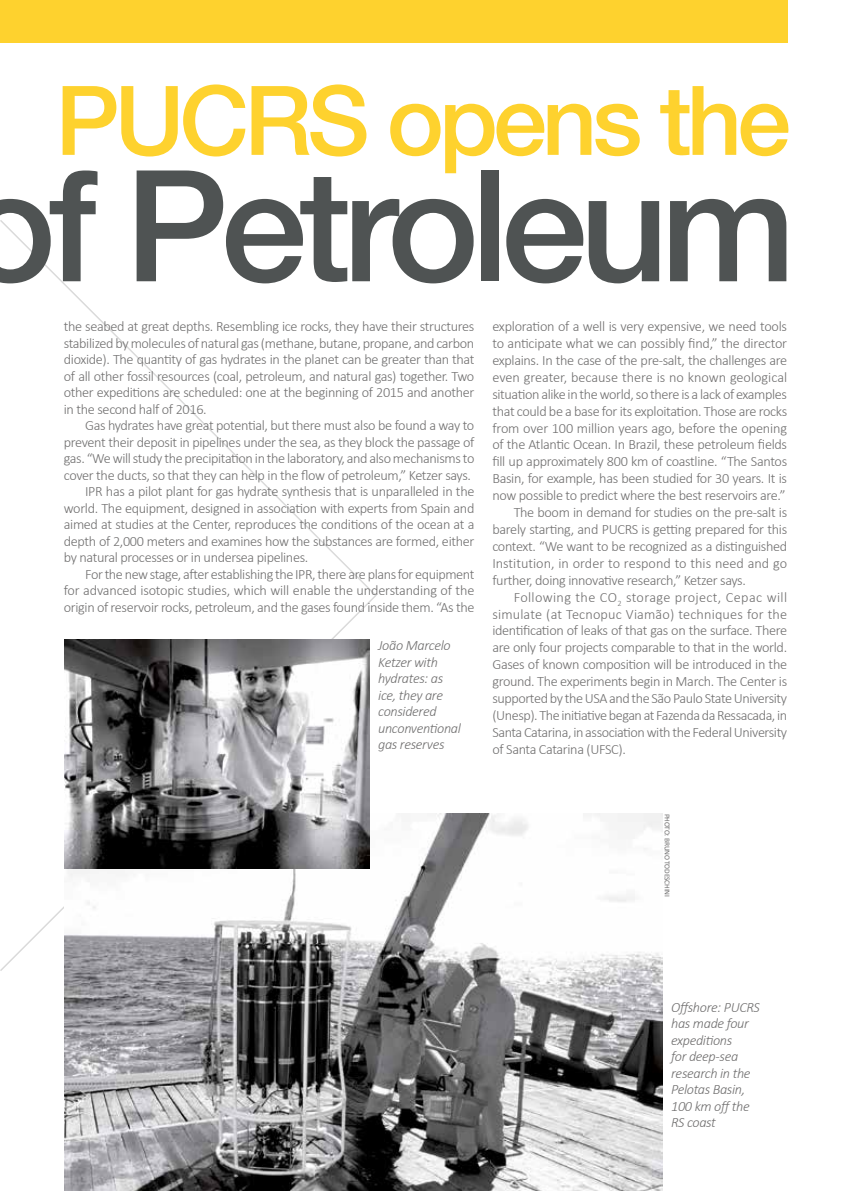
<style>
.page{position:relative;width:851px;height:1191px;background:#fff}
.page>*{position:absolute;margin:0;border:0;box-sizing:border-box;transform-origin:0 0}
.t1{font:500 155.1px "Helvetica Neue";letter-spacing:-.05em;color:#4f5353}
.t2{font:500 96.3px "Helvetica Neue";letter-spacing:-.05em;color:#fed22e}
.t3{font:300 14.25px/16.5px "Calibri";letter-spacing:-.025em;color:#706f6f;text-align:justify}
.t4{font:italic 300 14.25px/16.5px "Calibri";letter-spacing:-.025em;color:#706f6f}
.t5{font:300 14.25px "Calibri";color:#706f6f}
.t6{font:300 14.25px "Calibri";letter-spacing:.01em;color:#706f6f}
.t7{font:300 14.25px "Calibri";letter-spacing:.025em;color:#706f6f}
.t8{font:7.5px "Calibri";letter-spacing:-.025em;color:#706f6f}
</style>
<div class="page">
<svg style="left:0;top:220px;width:377px;height:751px"></svg>
<div style="left:0;top:0;width:787px;height:43px;background:#fed22e"></div>
<img style="left:64px;top:813px;width:598px;height:378px">
<img style="left:64px;top:639px;width:305px;height:229px">
<h2 class="t2" style="left:55px;top:63px;width:736px">PUCRS opens the</h2>
<h1 class="t1" style="left:-36px;top:134px;width:833px">of Petroleum</h1>
<p class="t3" style="left:492px;top:318px;width:296px">exploration of a well is very expensive, we need tools</p>
<p class="t3" style="left:492px;top:335px;width:296px">to anticipate what we can possibly find,” the director</p>
<p class="t3" style="left:492px;top:352px;width:296px">explains. In the case of the pre-salt, the challenges are</p>
<p class="t5" style="left:492px;top:368px;width:296px">even greater, because there is no known geological</p>
<p class="t3" style="left:492px;top:385px;width:296px">situation alike in the world, so there is a lack of examples</p>
<p class="t3" style="left:492px;top:402px;width:296px">that could be a base for its exploitation. Those are rocks</p>
<p class="t3" style="left:492px;top:419px;width:296px">from over 100 million years ago, before the opening</p>
<p class="t3" style="left:492px;top:436px;width:296px">of the Atlantic Ocean. In Brazil, these petroleum fields</p>
<p class="t3" style="left:492px;top:453px;width:296px">fill up approximately 800 km of coastline. “The Santos</p>
<p class="t3" style="left:492px;top:470px;width:296px">Basin, for example, has been studied for 30 years. It is</p>
<p class="t3" style="left:492px;top:487px;width:294px">now possible to predict where the best reservoirs are.”</p>
<p class="t3" style="left:513px;top:504px;width:275px">The boom in demand for studies on the pre-salt is</p>
<p class="t3" style="left:492px;top:521px;width:296px">barely starting, and PUCRS is getting prepared for this</p>
<p class="t3" style="left:492px;top:538px;width:296px">context. “We want to be recognized as a distinguished</p>
<p class="t5" style="left:492px;top:554px;width:296px">Institution, in order to respond to this need and go</p>
<p class="t3" style="left:492px;top:571px;width:255px">further, doing innovative research,” Ketzer says.</p>
<p class="t7" style="left:513px;top:588px;width:275px">Following the CO<sub>2</sub> storage project, Cepac will</p>
<p class="t6" style="left:492px;top:605px;width:296px">simulate (at Tecnopuc Viamão) techniques for the</p>
<p class="t3" style="left:492px;top:622px;width:296px">identification of leaks of that gas on the surface. There</p>
<p class="t3" style="left:492px;top:639px;width:296px">are only four projects comparable to that in the world.</p>
<p class="t3" style="left:492px;top:656px;width:296px">Gases of known composition will be introduced in the</p>
<p class="t3" style="left:492px;top:673px;width:296px">ground. The experiments begin in March. The Center is</p>
<p class="t3" style="left:492px;top:690px;width:296px">supported by the USA and the São Paulo State University</p>
<p class="t3" style="left:492px;top:707px;width:296px">(Unesp). The initiative began at Fazenda da Ressacada, in</p>
<p class="t3" style="left:492px;top:724px;width:296px">Santa Catarina, in association with the Federal University</p>
<p class="t3" style="left:492px;top:740px;width:135px">of Santa Catarina (UFSC).</p>
<p class="t3" style="left:64px;top:318px;width:412px">the seabed at great depths. Resembling ice rocks, they have their structures stabilized by molecules of natural gas (methane, butane, propane, and carbon dioxide). The quantity of gas hydrates in the planet can be greater than that of all other fossil resources (coal, petroleum, and natural gas) together. Two other expeditions are scheduled: one at the beginning of 2015 and another in the second half of 2016.</p>
<p class="t3" style="left:85px;top:417px;width:391px">Gas hydrates have great potential, but there must also be found a way to</p>
<p class="t3" style="left:64px;top:433px;width:412px">prevent their deposit in pipelines under the sea, as they block the passage of</p>
<p class="t3" style="left:64px;top:450px;width:412px">gas. “We will study the precipitation in the laboratory, and also mechanisms to</p>
<p class="t3" style="left:64px;top:466px;width:408px">cover the ducts, so that they can help in the flow of petroleum,” Ketzer says.</p>
<p class="t3" style="left:85px;top:483px;width:391px">IPR has a pilot plant for gas hydrate synthesis that is unparalleled in the</p>
<p class="t3" style="left:64px;top:499px;width:412px">world. The equipment, designed in association with experts from Spain and</p>
<p class="t3" style="left:64px;top:516px;width:412px">aimed at studies at the Center, reproduces the conditions of the ocean at a</p>
<p class="t3" style="left:64px;top:532px;width:412px">depth of 2,000 meters and examines how the substances are formed, either</p>
<p class="t3" style="left:64px;top:549px;width:246px">by natural processes or in undersea pipelines.</p>
<p class="t3" style="left:85px;top:565px;width:391px">For the new stage, after establishing the IPR, there are plans for equipment</p>
<p class="t3" style="left:64px;top:582px;width:412px">for advanced isotopic studies, which will enable the understanding of the</p>
<p class="t3" style="left:64px;top:598px;width:412px">origin of reservoir rocks, petroleum, and the gases found inside them. “As the</p>
<p class="t4" style="left:378px;top:637px;width:84px">João Marcelo<br>Ketzer with hydrates: as ice, they are considered unconventional gas reserves</p>
<p class="t8" style="left:671px;top:813px;width:85px;rotate:90deg">PHOTO: BRUNO TODESCHINI</p>
<p class="t4" style="left:671px;top:998px;width:90px">Offshore: PUCRS has made four expeditions<br>for deep-sea research in the<br>Pelotas Basin,<br>100 km off the<br>RS coast</p>
</div>
